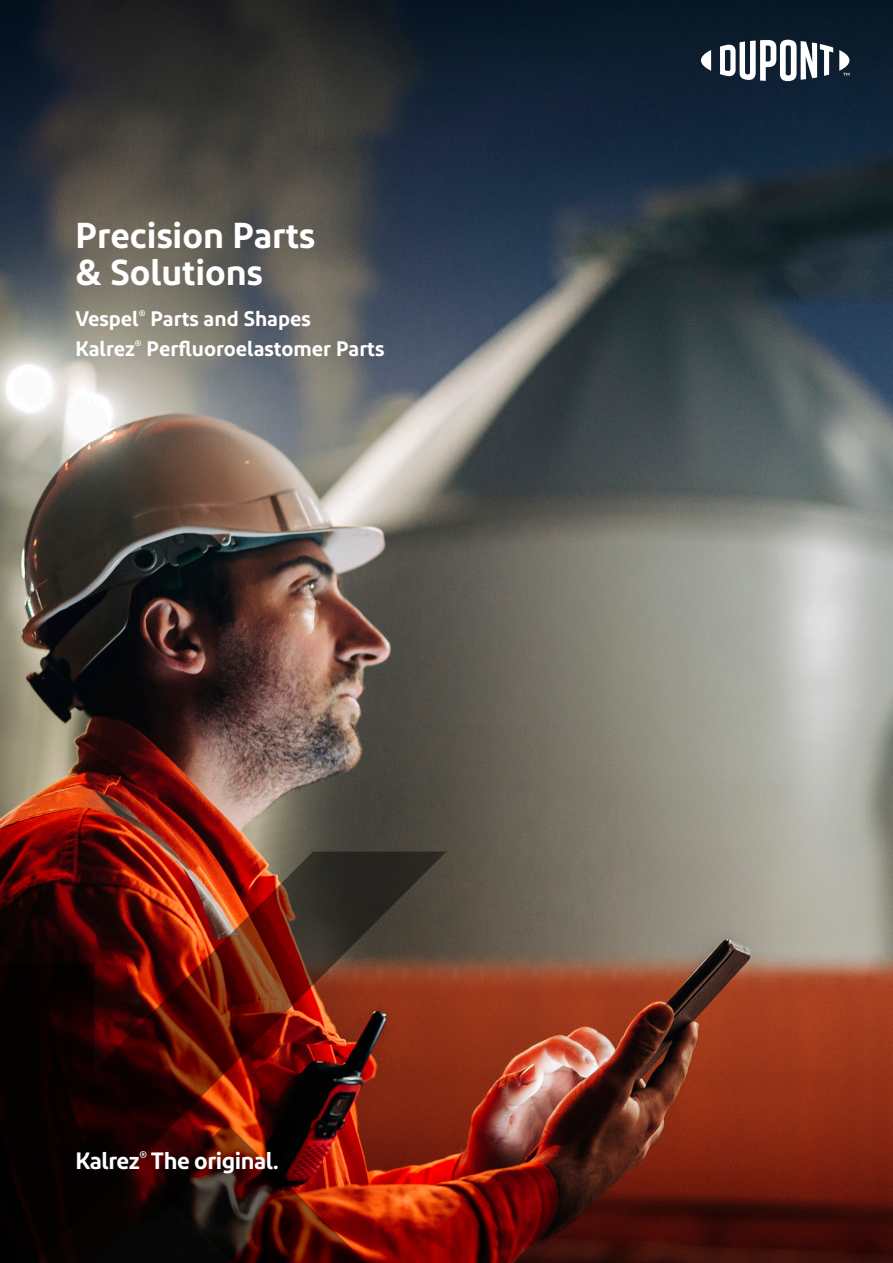
<style>
.page{position:relative;width:893px;height:1263px;background:#fff}
.page>*{position:absolute;margin:0;border:0;box-sizing:border-box;transform-origin:0 0}
.t1{font:600 36px/37.5px "Diodrum";color:#fff}
.t2{font:600 23.55px "Diodrum";letter-spacing:-.02em;color:#fff}
.t3{font:600 21px/29.4px "Diodrum";color:#fff}
</style>
<div class="page">
<img style="left:0;top:0;width:893px;height:1263px">
<svg style="left:701px;top:50px;width:10px;height:21px"></svg>
<svg style="left:720px;top:39px;width:113px;height:42px"></svg>
<svg style="left:839px;top:50px;width:10px;height:26px"></svg>
<svg style="left:0;top:851px;width:446px;height:412px;background:#51160d"></svg>
<svg style="left:160px;top:1123px;width:206px;height:140px;background:#501208"></svg>
<h1 class="t1" style="left:75px;top:215px;width:241px">Precision Parts &amp; Solutions</h1>
<p class="t3" style="left:75px;top:303px;width:310px">Vespel<sup>®</sup> Parts and Shapes<br>Kalrez<sup>®</sup> Perfluoroelastomer Parts</p>
<p class="t2" style="left:75px;top:1145px;width:205px">Kalrez<sup>®</sup> The original.</p>
</div>
